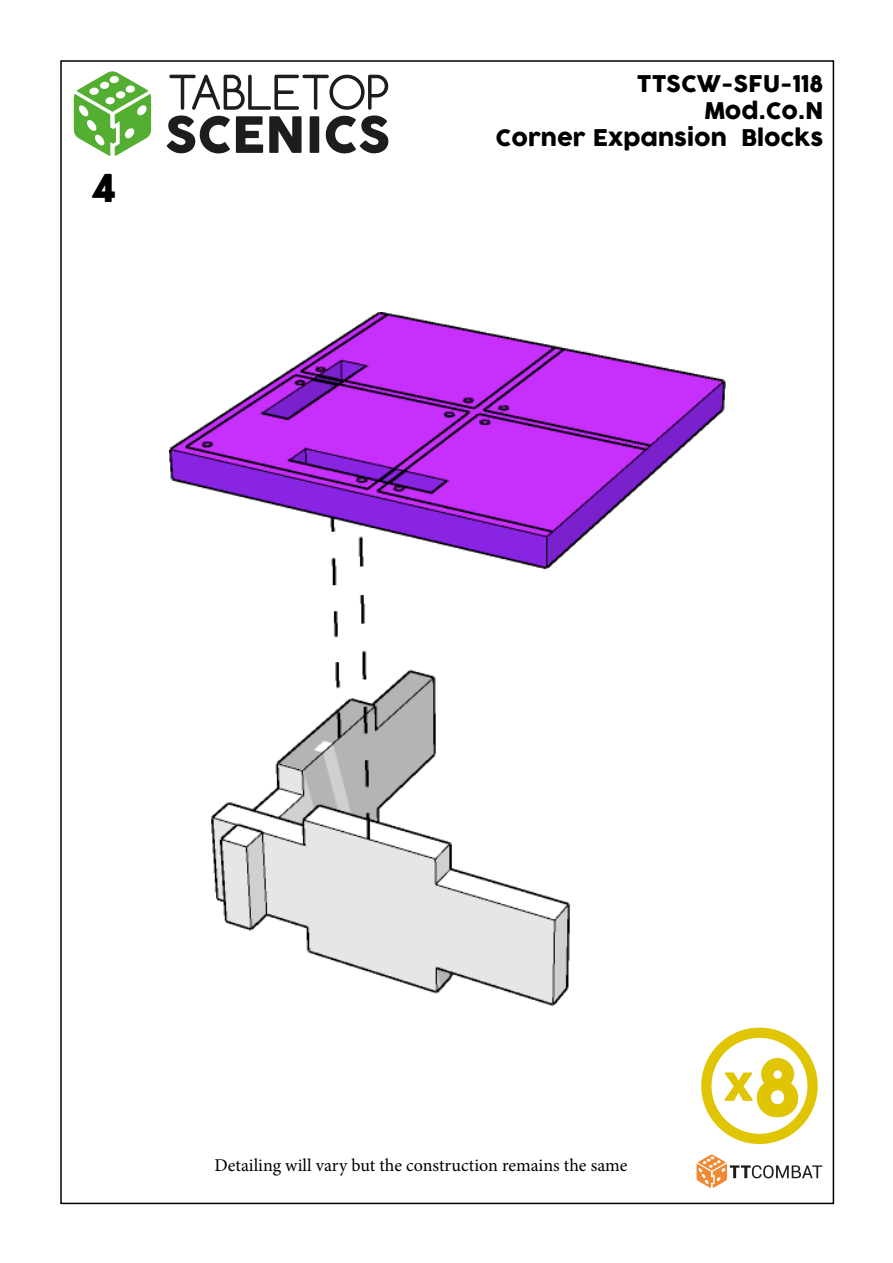
<style>
.page{position:relative;width:893px;height:1263px;background:#fff}
.page>*{position:absolute;margin:0;border:0;box-sizing:border-box;transform-origin:0 0}
.t1{font:78px "COCOGOOSE";color:#e0c504}
.t2{font:37.5px "COCOGOOSE";color:#000}
.t3{font:22.5px/27px "COCOGOOSE";color:#000;text-align:right}
.t4{font:18px "Minion Pro";color:#000}
</style>
<div class="page">
<svg style="left:167px;top:75px;width:221px;height:78px"></svg>
<svg style="left:74px;top:71px;width:77px;height:85px"></svg>
<svg style="left:697px;top:1155px;width:125px;height:33px"></svg>
<svg style="left:701px;top:1027px;width:117px;height:117px"></svg>
<img style="left:169px;top:313px;width:557px;height:692px">
<h2 class="t2" style="left:91px;top:160px;width:26px">4</h2>
<p class="t3" style="left:496px;top:70px;width:329px">TTSCW-SFU-118<br>Mod.Co.N<br>Corner Expansion Blocks</p>
<p class="t4" style="left:214px;top:1153px;width:414px">Detailing will vary but the construction remains the same</p>
<h1 class="t1" style="left:753px;top:1029px;width:50px">8</h1>
</div>
